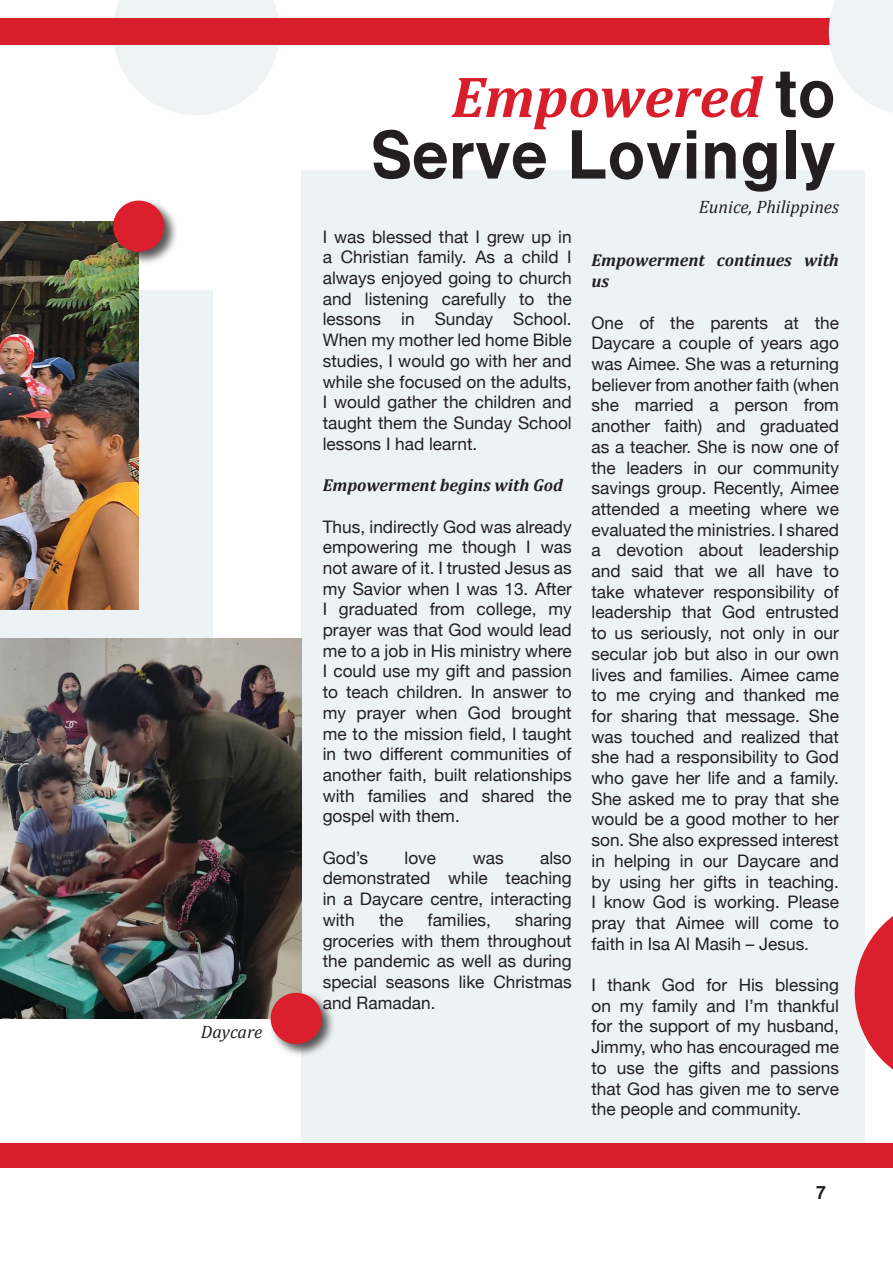
<style>
.page{position:relative;width:893px;height:1263px;background:#fff}
.page>*{position:absolute;margin:0;border:0;box-sizing:border-box;transform-origin:0 0}
.t1{font:700 67.5px "Gr Helvetica";color:#231f20}
.t2{font:italic 700 58.5px "Cambria";color:#d81e2b}
.t3{font:italic 18px "Cambria";color:#231f20}
.t4{font:700 18px "Gr Helvetica";color:#231f20}
.t5{font:17.25px/20.7px "Helvetica Neue";color:#231f20;text-align:justify}
.t6{font:italic 700 17.25px/20.7px "Cambria";color:#231f20}
.s1{font-family:"Gr Helvetica";font-style:normal;font-size:67.5px;color:#231f20}
</style>
<div class="page">
<div style="left:301px;top:170px;width:564px;height:986px;background:#edf2f4"></div>
<div style="left:0;top:290px;width:213px;height:662px;background:#edf2f4"></div>
<svg style="left:113px;top:0;width:167px;height:115px"></svg>
<img style="left:0;top:222px;width:139px;height:388px">
<img style="left:0;top:638px;width:301px;height:380px">
<svg style="left:855px;top:916px;width:38px;height:154px"></svg>
<div style="left:111px;top:199px;width:67px;height:67px;background:#231f20;opacity:.75"></div>
<div style="left:113px;top:201px;width:51px;height:51px;background:#db1f2c;border-radius:50%"></div>
<div style="left:269px;top:991px;width:67px;height:67px;background:#231f20;opacity:.75"></div>
<div style="left:271px;top:993px;width:51px;height:51px;background:#db1f2c;border-radius:50%"></div>
<div style="left:0;top:19px;width:893px;height:26px;background:#d81e2b"></div>
<div style="left:0;top:1143px;width:893px;height:25px;background:#d81e2b"></div>
<svg style="left:829px;top:0;width:64px;height:113px"></svg>
<p class="t3" style="left:201px;top:1021px;width:63px">Daycare</p>
<p class="t2" style="left:451px;top:61px;width:386px">Empowered <span class="s1">to</span></p>
<p class="t1" style="left:371px;top:119px;width:466px">Serve Lovingly</p>
<p class="t3" style="left:699px;top:195px;width:142px">Eunice, Philippines</p>
<p class="t5" style="left:323px;top:227px;width:250px">I was blessed that I grew up in a Christian family. As a child I always enjoyed going to church and listening carefully to the lessons in Sunday School.<br>When my mother led home Bible studies, I would go with her and while she focused on the adults, I would gather the children and taught them the Sunday School lessons I had learnt.</p>
<p class="t6" style="left:323px;top:474px;width:242px">Empowerment begins with God</p>
<p class="t5" style="left:323px;top:517px;width:250px">Thus, indirectly God was already empowering me though I was not aware of it. I trusted Jesus as my Savior when I was 13. After I graduated from college, my prayer was that God would lead me to a job in His ministry where I could use my gift and passion to teach children. In answer to my prayer when God brought me to the mission field, I taught in two different communities of another faith, built relationships with families and shared the gospel with them.</p>
<p class="t5" style="left:323px;top:848px;width:47px">God’s</p>
<p class="t5" style="left:405px;top:848px;width:33px">love</p>
<p class="t5" style="left:473px;top:848px;width:32px">was</p>
<p class="t6" style="left:591px;top:250px;width:249px">Empowerment continues with us</p>
<p class="t5" style="left:591px;top:313px;width:249px">One of the parents at the Daycare a couple of years ago was Aimee. She was a returning believer from another faith (when she married a person from another faith) and graduated as a teacher. She is now one of the leaders in our community savings group. Recently, Aimee attended a meeting where we evaluated the ministries. I shared a devotion about leadership and said that we all have to take whatever responsibility of leadership that God entrusted to us seriously, not only in our secular job but also in our own lives and families. Aimee came to me crying and thanked me for sharing that message. She was touched and realized that she had a responsibility to God who gave her life and a family.<br>She asked me to pray that she would be a good mother to her son. She also expressed interest in helping in our Daycare and by using her gifts in teaching.<br>I know God is working. Please pray that Aimee will come to faith in Isa Al Masih – Jesus.</p>
<p class="t5" style="left:591px;top:975px;width:249px">I thank God for His blessing on my family and I’m thankful for the support of my husband, Jimmy, who has encouraged me to use the gifts and passions that God has given me to serve the people and community.</p>
<p class="t5" style="left:323px;top:848px;width:250px;text-indent:217px">also demonstrated while teaching in a Daycare centre, interacting with</p>
<p class="t5" style="left:379px;top:910px;width:26px">the</p>
<p class="t5" style="left:428px;top:910px;width:65px">families,</p>
<p class="t5" style="left:323px;top:910px;width:250px;text-indent:192px">sharing groceries with them throughout the pandemic as well as during special seasons like Christmas and Ramadan.</p>
<p class="t4" style="left:816px;top:1183px;width:11px">7</p>
</div>
